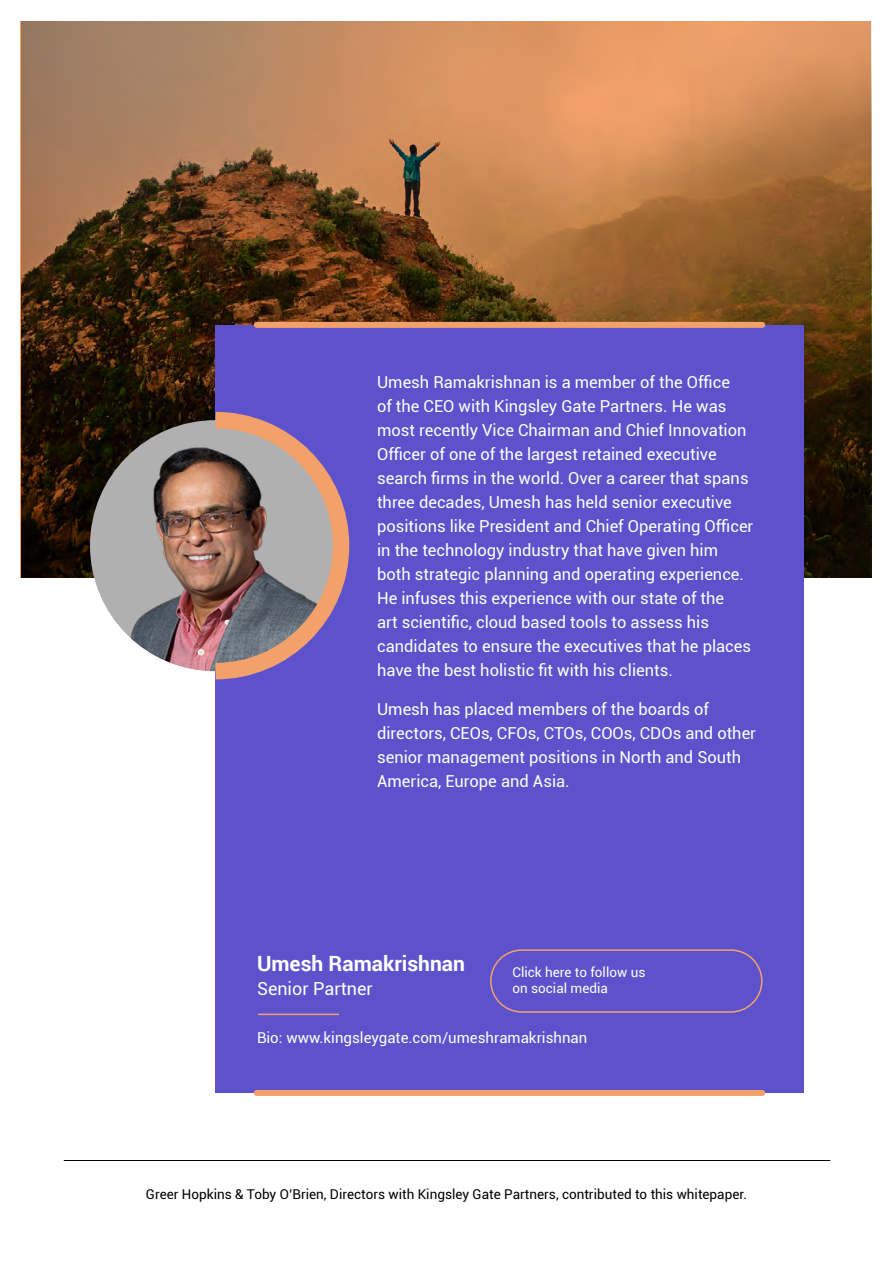
<style>
.page{position:relative;width:893px;height:1263px;background:#fff}
.page>*{position:absolute;margin:0;border:0;box-sizing:border-box;transform-origin:0 0}
.t1{font:700 21px "Roboto";color:#fff}
.t2{font:18px "Roboto";color:#fff}
.t3{font:16.5px/24px "Roboto";color:#fff}
.t4{font:15px "Roboto";color:#fff}
.t5{font:13.5px "Roboto";color:#000}
.t6{font:13.5px/16.2px "Roboto";color:#fff}
</style>
<div class="page">
<svg style="left:20px;top:21px;width:851px;height:557px;background:#8d5f39"></svg>
<div style="left:215px;top:325px;width:589px;height:767px;background:#5e52cc"></div>
<img style="left:90px;top:446px;width:109px;height:224px">
<img style="left:199px;top:404px;width:151px;height:276px">
<hr style="left:258px;top:1013px;width:81px;height:2px;background:#f2a16b">
<div style="left:490px;top:949px;width:272px;height:64px;border:2px solid #f2a16b;border-radius:31px"></div>
<hr style="left:64px;top:1160px;width:766px;height:1px;background:#000">
<div style="left:257px;top:1090px;width:505px;height:6px;background:#f2a16b"></div>
<div style="left:257px;top:322px;width:505px;height:6px;background:#f2a16b"></div>
<p class="t3" style="left:377px;top:370px;width:378px">Umesh Ramakrishnan is a member of the Office<br>of the CEO with Kingsley Gate Partners. He was most recently Vice Chairman and Chief Innovation Officer of one of the largest retained executive search firms in the world. Over a career that spans three decades, Umesh has held senior executive positions like President and Chief Operating Officer in the technology industry that have given him both strategic planning and operating experience.<br>He infuses this experience with our state of the<br>art scientific, cloud based tools to assess his candidates to ensure the executives that he places have the best holistic fit with his clients.</p>
<p class="t3" style="left:377px;top:697px;width:380px">Umesh has placed members of the boards of directors, CEOs, CFOs, CTOs, COOs, CDOs and other senior management positions in North and South America, Europe and Asia.</p>
<p class="t1" style="left:257px;top:949px;width:210px">Umesh Ramakrishnan</p>
<p class="t2" style="left:257px;top:976px;width:117px">Senior Partner</p>
<p class="t4" style="left:257px;top:1027px;width:332px">Bio: www.kingsleygate.com/umeshramakrishnan</p>
<p class="t6" style="left:512px;top:964px;width:134px">Click here to follow us on social media</p>
<p class="t5" style="left:146px;top:1185px;width:603px">Greer Hopkins &amp; Toby O’Brien, Directors with Kingsley Gate Partners, contributed to this whitepaper.</p>
</div>
